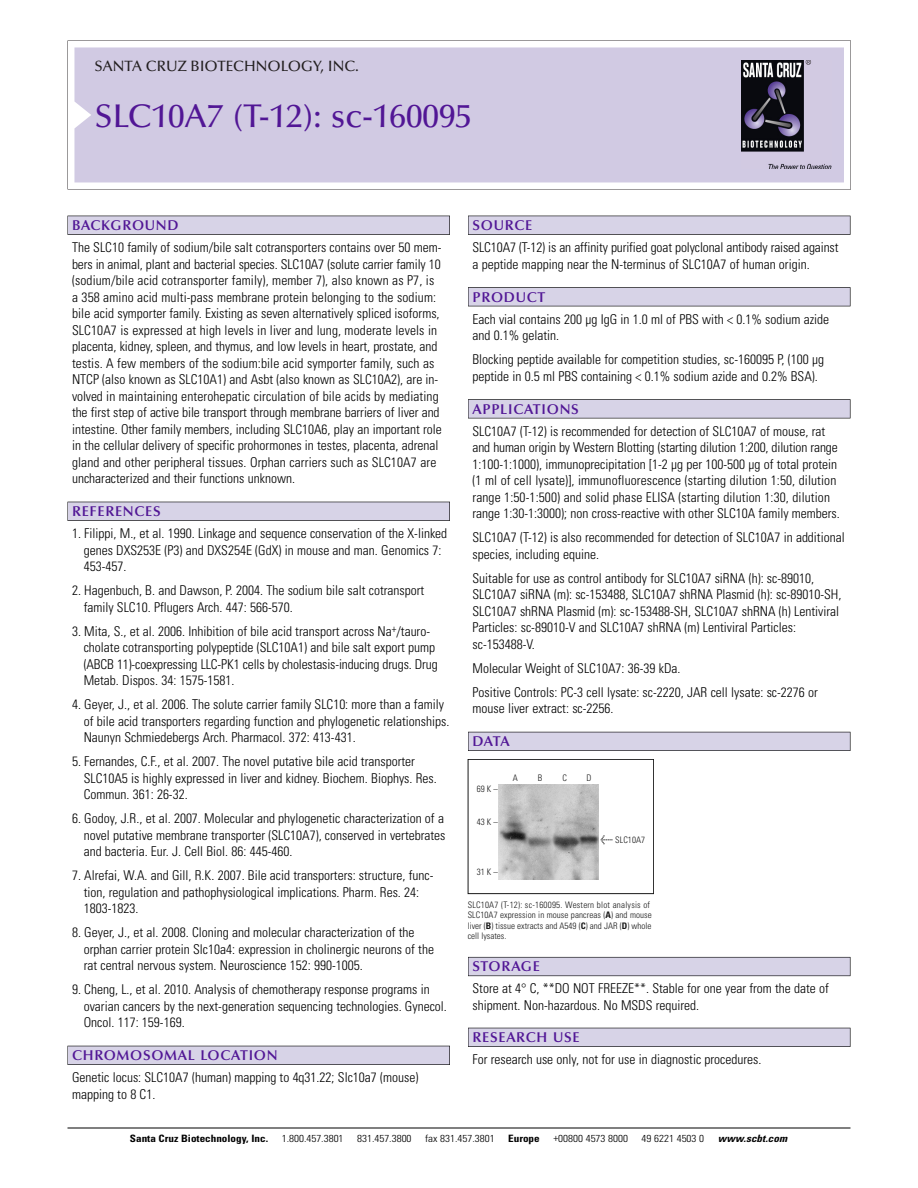
<style>
.page{position:relative;width:918px;height:1188px;background:#fff}
.page>*{position:absolute;margin:0;border:0;box-sizing:border-box;transform-origin:0 0}
.t1{font:500 33px "Optima";color:#511695}
.t2{font:500 15px "Optima";color:#231f20}
.t3{font:600 14.25px "Optima";letter-spacing:.05em;color:#511695}
.t4{font:300 condensed 13.5px/16.5px "Univers";color:#000}
.t5{font:300 condensed 10.2px "Univers";color:#000;scale:1.1 1}
.t6{font:700 condensed 10.2px "Univers";color:#000;scale:1.1 1}
.t7{font:italic 700 condensed 10.2px "Univers";letter-spacing:.005em;color:#000;scale:1.1 1}
.t8{font:9px/10.5px "Univers Condensed Light+DYGZEL";letter-spacing:.01em;color:#191919}
.s1{font-family:"Meta Plus Book Roman+QMENDU";font-size:10.5px}
.s2{font-family:"Univers Condensed Bold+UMHXMT"}
</style>
<div class="page">
<svg style="left:68px;top:40px;width:783px;height:149px"></svg>
<div style="left:74px;top:47px;width:770px;height:135px;background:#d1cae3"></div>
<img style="left:741px;top:60px;width:90px;height:108px">
<div style="left:68px;top:216px;width:382px;height:19px;background:#525155"></div>
<div style="left:68px;top:216px;width:381px;height:18px;background:#d7d3e7"></div>
<div style="left:68px;top:502px;width:382px;height:19px;background:#515055"></div>
<div style="left:68px;top:502px;width:381px;height:18px;background:#d7d3e7"></div>
<div style="left:68px;top:1046px;width:382px;height:19px;background:#525158"></div>
<div style="left:68px;top:1046px;width:381px;height:18px;background:#d7d3e7"></div>
<div style="left:468px;top:216px;width:382px;height:19px;background:#525155"></div>
<div style="left:468px;top:216px;width:382px;height:18px;background:#d7d3e7"></div>
<div style="left:468px;top:287px;width:382px;height:19px;background:#525155"></div>
<div style="left:468px;top:288px;width:382px;height:18px;background:#d7d3e7"></div>
<div style="left:468px;top:399px;width:382px;height:19px;background:#545357"></div>
<div style="left:468px;top:400px;width:382px;height:18px;background:#d7d3e7"></div>
<div style="left:468px;top:732px;width:382px;height:19px;background:#54535a"></div>
<div style="left:468px;top:732px;width:382px;height:18px;background:#d7d3e7"></div>
<div style="left:468px;top:957px;width:382px;height:19px;background:#66646d"></div>
<div style="left:468px;top:958px;width:382px;height:18px;background:#d7d3e7"></div>
<div style="left:468px;top:1028px;width:382px;height:19px;background:#525158"></div>
<div style="left:468px;top:1028px;width:382px;height:18px;background:#d7d3e7"></div>
<hr style="left:68px;top:1128px;width:782px;height:1px;background:#000">
<div style="left:468px;top:759px;width:186px;height:135px;border:1px solid #191919"></div>
<img style="left:499px;top:784px;width:99px;height:96px">
<p class="t2" style="left:94px;top:61px;width:266px">SANTA CRUZ BIOTECHNOLOGY, INC.</p>
<h1 class="t1" style="left:94px;top:103px;width:379px">SLC10A7 (T-12): sc-160095</h1>
<p class="t3" style="left:72px;top:219px;width:108px">BACKGROUND</p>
<p class="t4" style="left:72px;top:240px;width:371px">The SLC10 family of sodium/bile salt cotransporters contains over 50 mem&shy;bers in animal, plant and bacterial species. SLC10A7 (solute carrier family 10 (sodium/bile acid cotransporter family), member 7), also known as P7, is a 358 amino acid multi-pass membrane protein belonging to the sodium: bile acid symporter family. Existing as seven alternatively spliced isoforms, SLC10A7 is expressed at high levels in liver and lung, moderate levels in placenta, kidney, spleen, and thymus, and low levels in heart, prostate, and testis. A few members of the sodium:bile acid symporter family, such as NTCP (also known as SLC10A1) and Asbt (also known as SLC10A2), are in&shy;volved in maintaining enterohepatic circulation of bile acids by mediating the first step of active bile transport through membrane barriers of liver and intestine. Other family members, including SLC10A6, play an important role in the cellular delivery of specific prohormones in testes, placenta, adrenal gland and other peripheral tissues. Orphan carriers such as SLC10A7 are uncharacterized and their functions unknown.</p>
<p class="t3" style="left:72px;top:506px;width:90px">REFERENCES</p>
<p class="t4" style="left:84px;top:526px;width:365px;text-indent:-12px">1. Filippi, M., et al. 1990. Linkage and sequence conservation of the X-linked genes DXS253E (P3) and DXS254E (GdX) in mouse and man. Genomics 7:<br>453-457.</p>
<p class="t4" style="left:84px;top:583px;width:342px;text-indent:-12px">2. Hagenbuch, B. and Dawson, P. 2004. The sodium bile salt cotransport family SLC10. Pflugers Arch. 447: 566-570.</p>
<p class="t4" style="left:84px;top:624px;width:356px;text-indent:-12px">3. Mita, S., et al. 2006. Inhibition of bile acid transport across Na<sup>+</sup>/tauro&shy;cholate cotransporting polypeptide (SLC10A1) and bile salt export pump (ABCB 11)-coexpressing LLC-PK1 cells by cholestasis-inducing drugs. Drug Metab. Dispos. 34: 1575-1581.</p>
<p class="t4" style="left:84px;top:697px;width:367px;text-indent:-12px">4. Geyer, J., et al. 2006. The solute carrier family SLC10: more than a family of bile acid transporters regarding function and phylogenetic relationships.<br>Naunyn Schmiedebergs Arch. Pharmacol. 372: 413-431.</p>
<p class="t4" style="left:84px;top:754px;width:355px;text-indent:-12px">5. Fernandes, C.F., et al. 2007. The novel putative bile acid transporter<br>SLC10A5 is highly expressed in liver and kidney. Biochem. Biophys. Res.<br>Commun. 361: 26-32.</p>
<p class="t4" style="left:84px;top:811px;width:363px;text-align:justify;text-indent:-12px">6. Godoy, J.R., et al. 2007. Molecular and phylogenetic characterization of a novel putative membrane transporter (SLC10A7), conserved in vertebrates and bacteria. Eur. J. Cell Biol. 86: 445-460.</p>
<p class="t4" style="left:84px;top:868px;width:351px;text-indent:-12px">7. Alrefai, W.A. and Gill, R.K. 2007. Bile acid transporters: structure, func&shy;tion, regulation and pathophysiological implications. Pharm. Res. 24:<br>1803-1823.</p>
<p class="t4" style="left:84px;top:925px;width:352px;text-indent:-12px">8. Geyer, J., et al. 2008. Cloning and molecular characterization of the orphan carrier protein Slc10a4: expression in cholinergic neurons of the rat central nervous system. Neuroscience 152: 990-1005.</p>
<p class="t4" style="left:84px;top:982px;width:365px;text-indent:-12px">9. Cheng, L., et al. 2010. Analysis of chemotherapy response programs in ovarian cancers by the next-generation sequencing technologies. Gynecol.<br>Oncol. 117: 159-169.</p>
<p class="t3" style="left:72px;top:1050px;width:207px">CHROMOSOMAL LOCATION</p>
<p class="t4" style="left:72px;top:1070px;width:348px">Genetic locus: SLC10A7 (human) mapping to 4q31.22; Slc10a7 (mouse) mapping to 8 C1.</p>
<p class="t3" style="left:473px;top:219px;width:61px">SOURCE</p>
<p class="t4" style="left:473px;top:240px;width:367px">SLC10A7 (T-12) is an affinity purified goat polyclonal antibody raised against a peptide mapping near the N-terminus of SLC10A7 of human origin.</p>
<p class="t3" style="left:473px;top:291px;width:74px">PRODUCT</p>
<p class="t4" style="left:473px;top:312px;width:358px">Each vial contains 200 µg IgG in 1.0 ml of PBS with &lt; 0.1% sodium azide and 0.1% gelatin.</p>
<p class="t4" style="left:473px;top:352px;width:353px">Blocking peptide available for competition studies, sc-160095 P, (100 µg peptide in 0.5 ml PBS containing &lt; 0.1% sodium azide and 0.2% BSA).</p>
<p class="t3" style="left:473px;top:403px;width:108px">APPLICATIONS</p>
<p class="t4" style="left:473px;top:424px;width:369px">SLC10A7 (T-12) is recommended for detection of SLC10A7 of mouse, rat and human origin by Western Blotting (starting dilution 1:200, dilution range 1:100-1:1000), immunoprecipitation [1-2 µg per 100-500 µg of total protein (1 ml of cell lysate)], immunofluorescence (starting dilution 1:50, dilution range 1:50-1:500) and solid phase ELISA (starting dilution 1:30, dilution range 1:30-1:3000); non cross-reactive with other SLC10A family members.</p>
<p class="t4" style="left:473px;top:530px;width:374px">SLC10A7 (T-12) is also recommended for detection of SLC10A7 in additional species, including equine.</p>
<p class="t4" style="left:473px;top:571px;width:370px">Suitable for use as control antibody for SLC10A7 siRNA (h): sc-89010, SLC10A7 siRNA (m): sc-153488, SLC10A7 shRNA Plasmid (h): sc-89010-SH, SLC10A7 shRNA Plasmid (m): sc-153488-SH, SLC10A7 shRNA (h) Lentiviral Particles: sc-89010-V and SLC10A7 shRNA (m) Lentiviral Particles: sc-153488-V.</p>
<p class="t4" style="left:473px;top:657px;width:347px;line-height:24px">Molecular Weight of SLC10A7: 36-39 kDa.<br>Positive Controls: PC-3 cell lysate: sc-2220, JAR cell lysate: sc-2276 or</p>
<p class="t4" style="left:473px;top:701px;width:143px">mouse liver extract: sc-2256.</p>
<p class="t3" style="left:473px;top:736px;width:39px">DATA</p>
<p class="t8" style="left:477px;top:785px;width:22px">69K–</p>
<p class="t8" style="left:477px;top:818px;width:22px">43K–</p>
<p class="t8" style="left:477px;top:867px;width:22px">31K–</p>
<p class="t8" style="left:513px;top:774px;width:7px">A</p>
<p class="t8" style="left:538px;top:774px;width:6px">B</p>
<p class="t8" style="left:563px;top:774px;width:6px">C</p>
<p class="t8" style="left:586px;top:774px;width:7px">D</p>
<p class="t8" style="left:601px;top:835px;width:46px"><span class="s1">&lt;</span> SLC10A7</p>
<p class="t8" style="left:468px;top:900px;width:186px">SLC10A7 (T-12): sc-160095. Western blot analysis of SLC10A7 expression in mouse pancreas (<span class="s2">A</span>) and mouse liver (<span class="s2">B</span>) tissue extracts and A549 (<span class="s2">C</span>) and JAR (<span class="s2">D</span>) whole cell lysates.</p>
<p class="t3" style="left:473px;top:961px;width:69px">STORAGE</p>
<p class="t4" style="left:473px;top:982px;width:358px">Store at 4° C, **DO NOT FREEZE**. Stable for one year from the date of shipment. Non-hazardous. No MSDS required.</p>
<p class="t3" style="left:473px;top:1032px;width:109px">RESEARCH USE</p>
<p class="t4" style="left:473px;top:1052px;width:290px">For research use only, not for use in diagnostic procedures.</p>
<p class="t6" style="left:130px;top:1135px;width:127px">Santa Cruz Biotechnology, Inc.</p>
<p class="t5" style="left:282px;top:1135px;width:58px">1.800.457.3801</p>
<p class="t5" style="left:357px;top:1135px;width:51px">831.457.3800</p>
<p class="t5" style="left:425px;top:1135px;width:65px">fax 831.457.3801</p>
<p class="t6" style="left:508px;top:1135px;width:30px">Europe</p>
<p class="t5" style="left:553px;top:1135px;width:69px">+00800 4573 8000</p>
<p class="t5" style="left:642px;top:1135px;width:58px">49 6221 4503 0</p>
<p class="t7" style="left:718px;top:1135px;width:64px">www.scbt.com</p>
</div>
